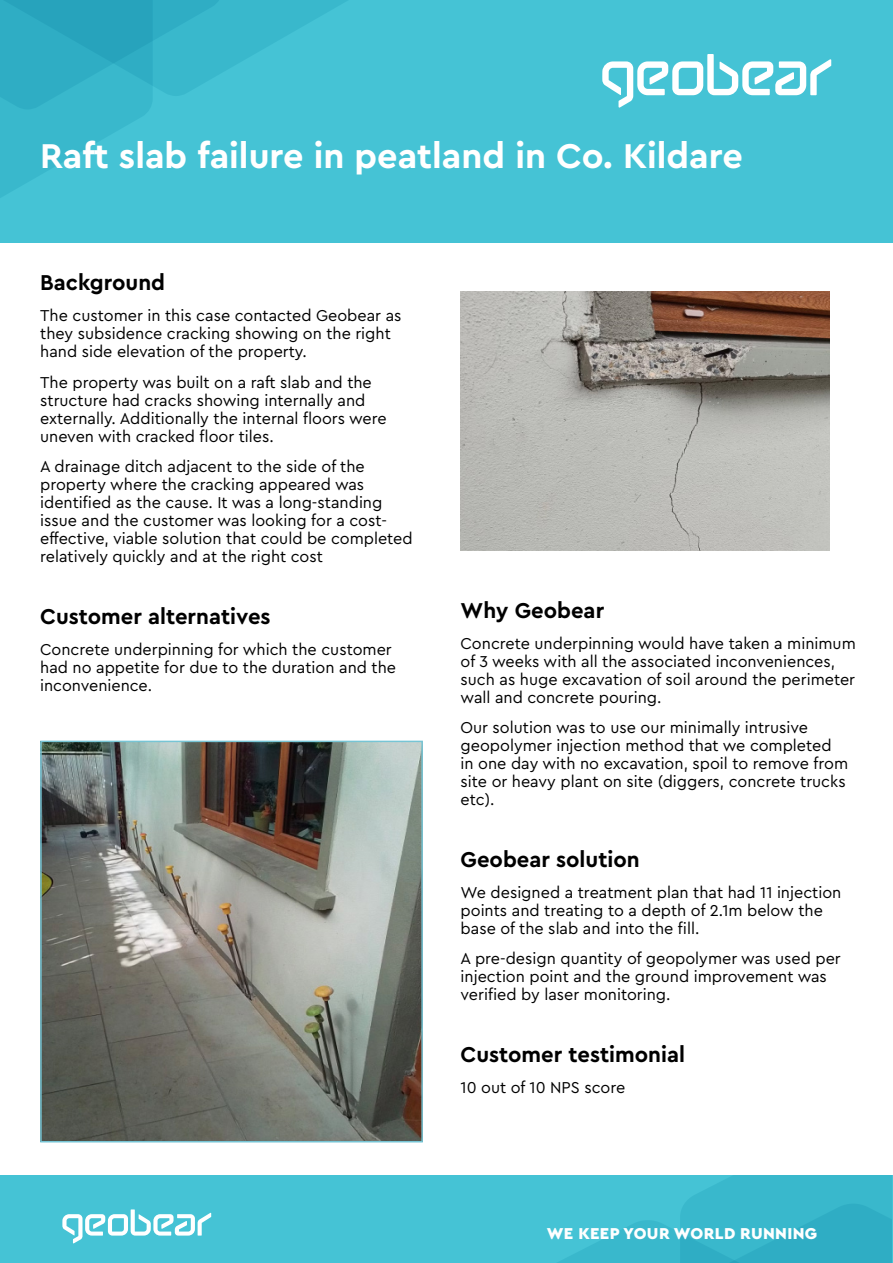
<style>
.page{position:relative;width:893px;height:1263px;background:#fff}
.page>*{position:absolute;margin:0;border:0;box-sizing:border-box;transform-origin:0 0}
.Otsikko_iso{font:700 36px "Cera PRO";color:#fff}
.t1{font:700 22.5px "Cera PRO";color:#000}
.t2{font:16.5px/18px "Cera PRO";color:#000}
.t3{font:900 16.5px "Cera PRO";letter-spacing:.02em;color:#fff}
</style>
<div class="page">
<div style="left:0;top:0;width:893px;height:242px;background:#45c3d5"></div>
<svg style="left:0;top:0;width:347px;height:198px"></svg>
<svg style="left:602px;top:54px;width:229px;height:54px"></svg>
<div style="left:0;top:1176px;width:893px;height:87px;background:#45c3d5"></div>
<svg style="left:558px;top:1176px;width:333px;height:87px"></svg>
<svg style="left:62px;top:1209px;width:149px;height:34px"></svg>
<img style="left:43px;top:744px;width:377px;height:395px">
<div style="left:40px;top:741px;width:383px;height:401px;border:2px solid #77c5d5"></div>
<img style="left:461px;top:291px;width:368px;height:260px">
<p class="Otsikko_iso" style="left:40px;top:132px;width:704px">Raft slab failure in peatland in Co. Kildare</p>
<p class="t1" style="left:40px;top:268px;width:127px">Background</p>
<p class="t2" style="left:40px;top:306px;width:363px">The customer in this case contacted Geobear as they subsidence cracking showing on the right hand side elevation of the property.</p>
<p class="t2" style="left:40px;top:372px;width:348px">The property was built on a raft slab and the structure had cracks showing internally and externally. Additionally the internal floors were uneven with cracked floor tiles.</p>
<p class="t2" style="left:40px;top:457px;width:374px">A drainage ditch adjacent to the side of the property where the cracking appeared was identified as the cause. It was a long-standing issue and the customer was looking for a cost&shy;effective, viable solution that could be completed relatively quickly and at the right cost</p>
<p class="t1" style="left:40px;top:601px;width:232px">Customer alternatives</p>
<p class="t2" style="left:40px;top:639px;width:357px">Concrete underpinning for which the customer had no appetite for due to the duration and the inconvenience.</p>
<p class="t1" style="left:461px;top:595px;width:145px">Why Geobear</p>
<p class="t2" style="left:461px;top:633px;width:397px">Concrete underpinning would have taken a minimum of 3 weeks with all the associated inconveniences, such as huge excavation of soil around the perimeter wall and concrete pouring.</p>
<p class="t2" style="left:461px;top:718px;width:389px">Our solution was to use our minimally intrusive geopolymer injection method that we completed in one day with no excavation, spoil to remove from site or heavy plant on site (diggers, concrete trucks etc).</p>
<p class="t1" style="left:461px;top:844px;width:181px">Geobear solution</p>
<p class="t2" style="left:461px;top:882px;width:382px">We designed a treatment plan that had 11 injection points and treating to a depth of 2.1m below the base of the slab and into the fill.</p>
<p class="t2" style="left:461px;top:949px;width:382px">A pre-design quantity of geopolymer was used per injection point and the ground improvement was verified by laser monitoring.</p>
<p class="t1" style="left:461px;top:1039px;width:226px">Customer testimonial</p>
<p class="t2" style="left:461px;top:1077px;width:166px">10 out of 10 NPS score</p>
<p class="t3" style="left:547px;top:1222px;width:272px">WE KEEP YOUR WORLD RUNNING</p>
</div>
